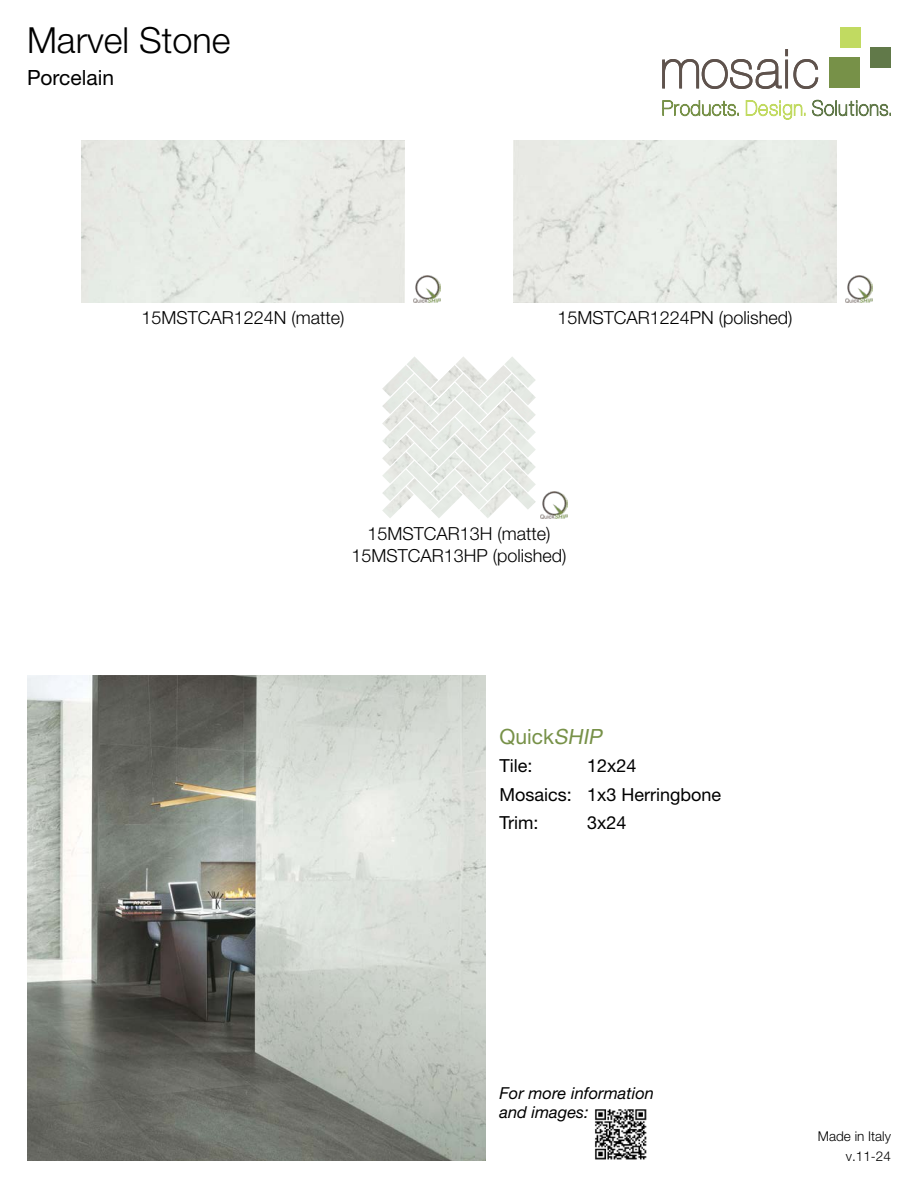
<style>
.page{position:relative;width:918px;height:1188px;background:#fff}
.page>*{position:absolute;margin:0;border:0;box-sizing:border-box;transform-origin:0 0}
.t1{font:300 36px "Helvetica Neue LT Pro";color:#000}
.t2{font:21px "Helvetica Neue LT Std";color:#779148}
.t3{font:21px "Helvetica Neue LT Std";color:#000}
.t4{font:300 18px/21.6px "Helvetica Neue LT Pro";color:#000;text-align:center}
.t5{font:18px/28.3px "Helvetica Neue LT Std";color:#000}
.t6{font:italic 16.5px/19.8px "Helvetica Neue LT Std";color:#000}
.t7{font:300 13.5px/20.2px "Helvetica Neue LT Pro";color:#000;text-align:right}
.s1{font-style:italic}
</style>
<div class="page">
<div style="left:830px;top:58px;width:30px;height:30px;background:#779148"></div>
<div style="left:840px;top:27px;width:20px;height:20px;background:#c1da61"></div>
<div style="left:870px;top:47px;width:21px;height:21px;background:#617949"></div>
<svg style="left:662px;top:49px;width:157px;height:40px"></svg>
<svg style="left:662px;top:100px;width:77px;height:17px"></svg>
<svg style="left:745px;top:99px;width:146px;height:21px"></svg>
<img style="left:595px;top:1109px;width:52px;height:51px">
<img style="left:81px;top:140px;width:324px;height:162px">
<img style="left:513px;top:140px;width:324px;height:162px">
<img style="left:438px;top:365px;width:17px;height:17px">
<img style="left:463px;top:388px;width:17px;height:3px">
<img style="left:407px;top:357px;width:25px;height:17px">
<img style="left:389px;top:365px;width:25px;height:17px">
<img style="left:407px;top:374px;width:31px;height:17px">
<img style="left:382px;top:382px;width:32px;height:18px">
<img style="left:407px;top:391px;width:24px;height:18px">
<img style="left:382px;top:400px;width:32px;height:17px">
<img style="left:407px;top:409px;width:24px;height:17px">
<img style="left:431px;top:382px;width:32px;height:18px">
<img style="left:455px;top:391px;width:25px;height:18px">
<img style="left:431px;top:400px;width:32px;height:17px">
<img style="left:455px;top:409px;width:25px;height:17px">
<img style="left:431px;top:417px;width:32px;height:18px">
<img style="left:455px;top:426px;width:25px;height:17px">
<img style="left:511px;top:388px;width:18px;height:3px">
<img style="left:480px;top:382px;width:31px;height:18px">
<img style="left:504px;top:391px;width:32px;height:18px">
<img style="left:480px;top:400px;width:31px;height:17px">
<img style="left:504px;top:409px;width:32px;height:17px">
<img style="left:480px;top:417px;width:31px;height:18px">
<img style="left:504px;top:426px;width:32px;height:17px">
<img style="left:480px;top:435px;width:31px;height:17px">
<img style="left:504px;top:443px;width:32px;height:18px">
<img style="left:487px;top:452px;width:24px;height:17px">
<img style="left:504px;top:461px;width:31px;height:17px">
<img style="left:438px;top:435px;width:25px;height:17px">
<img style="left:455px;top:443px;width:32px;height:18px">
<img style="left:438px;top:452px;width:25px;height:17px">
<img style="left:455px;top:461px;width:32px;height:17px">
<img style="left:438px;top:469px;width:25px;height:18px">
<img style="left:455px;top:478px;width:25px;height:31px">
<img style="left:382px;top:417px;width:32px;height:18px">
<img style="left:407px;top:426px;width:31px;height:17px">
<img style="left:382px;top:435px;width:32px;height:17px">
<img style="left:407px;top:443px;width:31px;height:18px">
<img style="left:382px;top:452px;width:32px;height:17px">
<img style="left:407px;top:461px;width:31px;height:17px">
<img style="left:382px;top:469px;width:32px;height:18px">
<img style="left:407px;top:478px;width:31px;height:32px">
<img style="left:382px;top:487px;width:32px;height:31px">
<img style="left:431px;top:487px;width:32px;height:31px">
<img style="left:480px;top:469px;width:31px;height:18px">
<img style="left:504px;top:478px;width:32px;height:31px">
<img style="left:480px;top:487px;width:31px;height:31px">
<img style="left:455px;top:357px;width:32px;height:31px">
<img style="left:504px;top:357px;width:31px;height:31px">
<img style="left:845px;top:275px;width:27px;height:27px">
<img style="left:413px;top:275px;width:27px;height:27px">
<img style="left:540px;top:491px;width:27px;height:27px">
<img style="left:27px;top:675px;width:459px;height:486px">
<h1 class="t1" style="left:27px;top:18px;width:205px">Marvel Stone</h1>
<p class="t3" style="left:27px;top:65px;width:89px">Porcelain</p>
<p class="t4" style="left:141px;top:306px;width:205px">15MSTCAR1224N (matte)</p>
<p class="t4" style="left:557px;top:306px;width:237px">15MSTCAR1224PN (polished)</p>
<p class="t4" style="left:351px;top:522px;width:217px">15MSTCAR13H (matte)<br>15MSTCAR13HP (polished)</p>
<p class="t2" style="left:500px;top:724px;width:108px">Quick<span class="s1">SHIP</span></p>
<p class="t5" style="left:500px;top:752px;width:34px">Tile:</p>
<p class="t5" style="left:500px;top:752px;width:223px;text-indent:88px">12x24<br>Mosaics: 1x3 Herringbone<br>Trim:</p>
<p class="t5" style="left:587px;top:808px;width:41px">3x24</p>
<p class="t6" style="left:500px;top:1083px;width:156px">For more information and images:</p>
<p class="t7" style="left:818px;top:1126px;width:75px">Made in Italy v.11-24</p>
</div>
